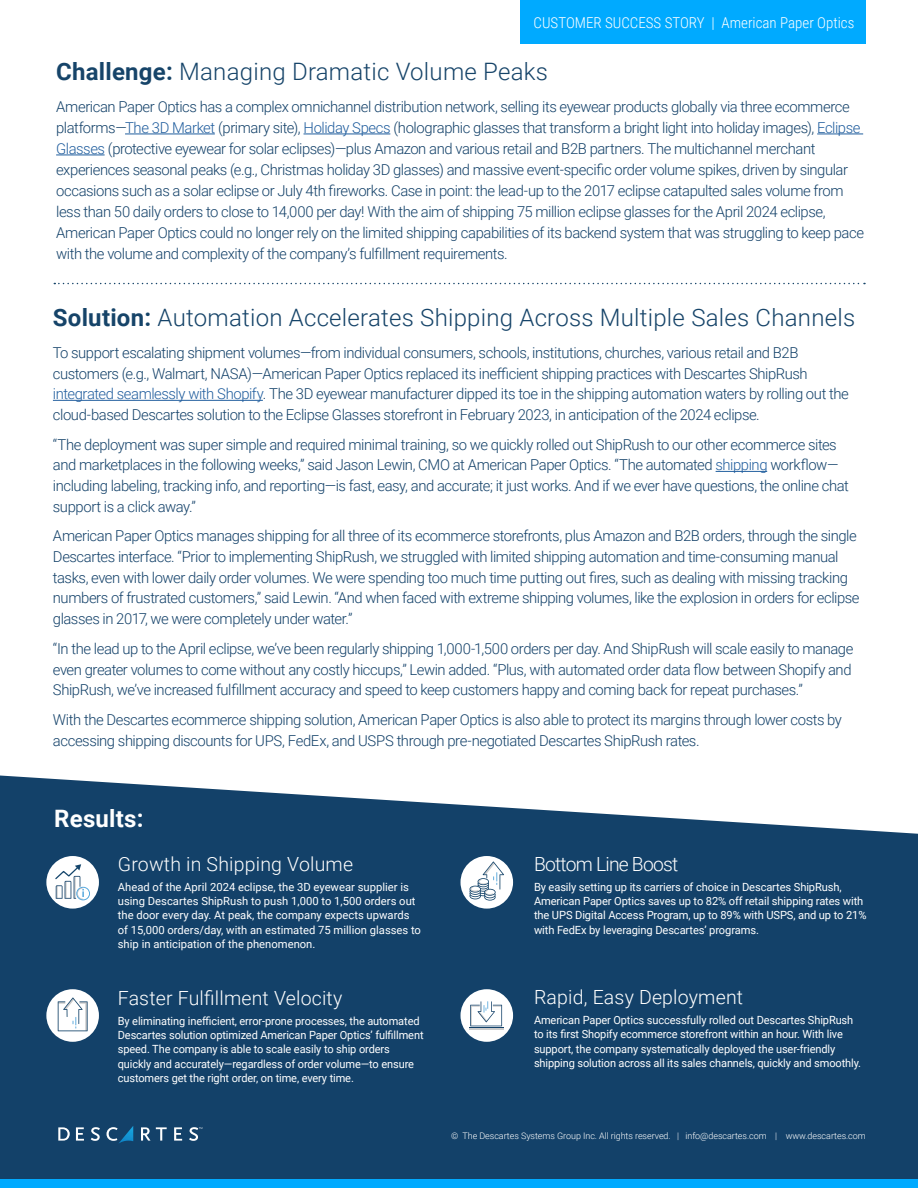
<style>
.page{position:relative;width:918px;height:1188px;background:#fff}
.page>*{position:absolute;margin:0;border:0;box-sizing:border-box;transform-origin:0 0}
.t1{font:300 24px "Roboto";letter-spacing:.01em;color:#164469}
.t2{font:700 24px "Roboto";letter-spacing:.01em;color:#fff}
.t3{font:300 19.5px "Roboto";letter-spacing:.01em;color:#fff}
.t4{font:300 19.5px "Roboto";letter-spacing:-.04em;color:#fff}
.t5{font:300 15px/20.7px "Roboto";letter-spacing:-.03em;color:#134169}
.t6{font:300 15px "Roboto Condensed";color:#fff}
.t7{font:11.25px/14.2px "Roboto";letter-spacing:-.01em;color:#fff}
.t8{font:700 10.8px "Frutiger LT Std";color:#47a1db}
.t9{font:300 9px "Roboto";letter-spacing:-.005em;color:#fff}
.s1{font-weight:700}
.s2{color:#215e9e}
</style>
<div class="page">
<hr style="left:125px;top:134px;width:90px;height:1px;background:#215e9e">
<hr style="left:304px;top:134px;width:86px;height:1px;background:#215e9e">
<hr style="left:817px;top:134px;width:46px;height:1px;background:#215e9e">
<hr style="left:56px;top:155px;width:49px;height:1px;background:#215e9e">
<svg style="left:0;top:776px;width:918px;height:403px;fill:#134169"></svg>
<svg style="left:54px;top:283px;width:811px;height:1px"></svg>
<div style="left:0;top:1179px;width:918px;height:9px;background:#0af"></div>
<svg style="left:76px;top:1127px;width:8px;height:14px"></svg>
<svg style="left:91px;top:1127px;width:9px;height:14px"></svg>
<svg style="left:106px;top:1126px;width:27px;height:18px"></svg>
<svg style="left:58px;top:1127px;width:12px;height:14px"></svg>
<svg style="left:141px;top:1127px;width:26px;height:14px"></svg>
<svg style="left:174px;top:1127px;width:8px;height:14px"></svg>
<svg style="left:189px;top:1127px;width:13px;height:14px"></svg>
<div style="left:46px;top:856px;width:53px;height:53px;background:#fff;border-radius:50%"></div>
<svg style="left:55px;top:864px;width:35px;height:36px"></svg>
<div style="left:461px;top:856px;width:52px;height:53px;background:#fff;border-radius:50%"></div>
<svg style="left:470px;top:861px;width:34px;height:40px"></svg>
<div style="left:46px;top:989px;width:53px;height:53px;background:#fff;border-radius:50%"></div>
<svg style="left:58px;top:997px;width:30px;height:34px"></svg>
<div style="left:461px;top:989px;width:52px;height:53px;background:#fff;border-radius:50%"></div>
<hr style="left:469px;top:1028px;width:34px;height:1px;background:#ccc">
<hr style="left:469px;top:1027px;width:34px;height:1px;background:#134169">
<svg style="left:470px;top:1001px;width:32px;height:25px"></svg>
<hr style="left:53px;top:400px;width:210px;height:1px;background:#215e9e">
<hr style="left:716px;top:471px;width:51px;height:1px;background:#215e9e">
<div style="left:521px;top:0;width:345px;height:43px;background:#0af"></div>
<p class="t6" style="left:534px;top:12px;width:322px">CUSTOMER SUCCESS STORY | American Paper Optics</p>
<h1 class="t1" style="left:56px;top:55px;width:493px"><span class="s1">Challenge:</span> Managing Dramatic Volume Peaks</h1>
<p class="t5" style="left:56px;top:95px;width:809px">American Paper Optics has a complex omnichannel distribution network, selling its eyewear products globally via three ecommerce platforms—<span class="s2">The 3D Market</span> (primary site), <span class="s2">Holiday Specs</span> (holographic glasses that transform a bright light into holiday images), <span class="s2">Eclipse Glasses</span> (protective eyewear for solar eclipses)—plus Amazon and various retail and B2B partners. The multichannel merchant experiences seasonal peaks (e.g., Christmas holiday 3D glasses) and massive event-specific order volume spikes, driven by singular occasions such as a solar eclipse or July 4th fireworks. Case in point: the lead-up to the 2017 eclipse catapulted sales volume from less than 50 daily orders to close to 14,000 per day! With the aim of shipping 75 million eclipse glasses for the April 2024 eclipse, American Paper Optics could no longer rely on the limited shipping capabilities of its backend system that was struggling to keep pace with the volume and complexity of the company’s fulfillment requirements.</p>
<h1 class="t1" style="left:53px;top:301px;width:804px"><span class="s1">Solution:</span> Automation Accelerates Shipping Across Multiple Sales Channels</h1>
<p class="t5" style="left:53px;top:342px;width:798px">To support escalating shipment volumes—from individual consumers, schools, institutions, churches, various retail and B2B customers (e.g., Walmart, NASA)—American Paper Optics replaced its inefficient shipping practices with Descartes ShipRush <span class="s2">integrated seamlessly with Shopify</span>. The 3D eyewear manufacturer dipped its toe in the shipping automation waters by rolling out the cloud-based Descartes solution to the Eclipse Glasses storefront in February 2023, in anticipation of the 2024 eclipse.</p>
<p class="t5" style="left:53px;top:433px;width:797px">“The deployment was super simple and required minimal training, so we quickly rolled out ShipRush to our other ecommerce sites and marketplaces in the following weeks,” said Jason Lewin, CMO at American Paper Optics. “The automated <span class="s2">shipping</span> workflow— including labeling, tracking info, and reporting—is fast, easy, and accurate; it just works. And if we ever have questions, the online chat support is a click away.”</p>
<p class="t5" style="left:53px;top:525px;width:808px">American Paper Optics manages shipping for all three of its ecommerce storefronts, plus Amazon and B2B orders, through the single Descartes interface. “Prior to implementing ShipRush, we struggled with limited shipping automation and time-consuming manual tasks, even with lower daily order volumes. We were spending too much time putting out fires, such as dealing with missing tracking numbers of frustrated customers,” said Lewin. “And when faced with extreme shipping volumes, like the explosion in orders for eclipse glasses in 2017, we were completely under water.”</p>
<p class="t5" style="left:53px;top:638px;width:802px">“In the lead up to the April eclipse, we’ve been regularly shipping 1,000-1,500 orders per day. And ShipRush will scale easily to manage even greater volumes to come without any costly hiccups,” Lewin added. “Plus, with automated order data flow between Shopify and<br>ShipRush, we’ve increased fulfillment accuracy and speed to keep customers happy and coming back for repeat purchases.”</p>
<p class="t5" style="left:53px;top:709px;width:791px">With the Descartes ecommerce shipping solution, American Paper Optics is also able to protect its margins through lower costs by accessing shipping discounts for UPS, FedEx, and USPS through pre-negotiated Descartes ShipRush rates.</p>
<h1 class="t2" style="left:54px;top:801px;width:91px">Results:</h1>
<h2 class="t3" style="left:118px;top:850px;width:237px">Growth in Shipping Volume</h2>
<p class="t7" style="left:118px;top:879px;width:305px">Ahead of the April 2024 eclipse, the 3D eyewear supplier is using Descartes ShipRush to push 1,000 to 1,500 orders out the door every day. At peak, the company expects upwards of 15,000 orders/day, with an estimated 75 million glasses to ship in anticipation of the phenomenon.</p>
<p class="t8" style="left:82px;top:887px;width:4px">i</p>
<h2 class="t3" style="left:118px;top:984px;width:226px">Faster Fulfillment Velocity</h2>
<p class="t7" style="left:118px;top:1013px;width:307px">By eliminating inefficient, error-prone processes, the automated Descartes solution optimized American Paper Optics’ fulfillment speed. The company is able to scale easily to ship orders quickly and accurately—regardless of order volume—to ensure customers get the right order, on time, every time.</p>
<h2 class="t4" style="left:534px;top:850px;width:146px">Bottom Line Boost</h2>
<p class="t7" style="left:534px;top:879px;width:334px">By easily setting up its carriers of choice in Descartes ShipRush, American Paper Optics saves up to 82% off retail shipping rates with the UPS Digital Access Program, up to 89% with USPS, and up to 21% with FedEx by leveraging Descartes’ programs.</p>
<h2 class="t3" style="left:534px;top:983px;width:211px">Rapid, Easy Deployment</h2>
<p class="t7" style="left:534px;top:1013px;width:329px">American Paper Optics successfully rolled out Descartes ShipRush to its first Shopify ecommerce storefront within an hour. With live support, the company systematically deployed the user-friendly shipping solution across all its sales channels, quickly and smoothly.</p>
<p class="t9" style="left:451px;top:1129px;width:416px">© The Descartes Systems Group Inc. All rights reserved. | info@descartes.com | www.descartes.com</p>
</div>
